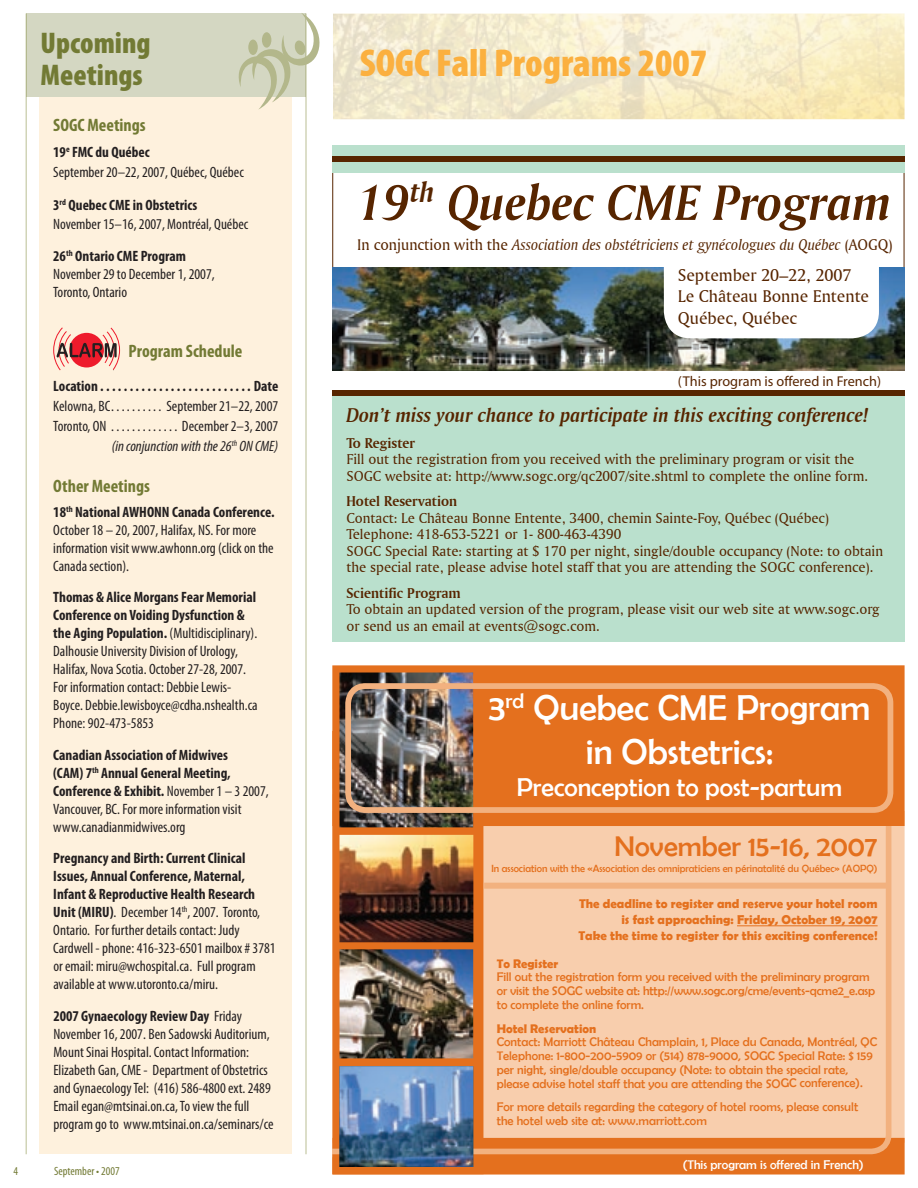
<style>
.page{position:relative;width:918px;height:1188px;background:#fff}
.page>*{position:absolute;margin:0;border:0;box-sizing:border-box;transform-origin:0 0}
.t1{font:52.5px "Amerigo BT Bold Italic A";color:#572500}
.t2{font:900 condensed 39px "Myriad Pro";color:#fbb03f}
.t3{font:36.15px/43.3px "Berlin Sans FB";color:#fff;text-align:center}
.t4{font:900 condensed 30px/31.5px "Myriad Pro";color:#727a34}
.t5{font:28.65px "Berlin Sans FB";color:#e4701e}
.t6{font:25.95px "Berlin Sans FB";color:#fff}
.t7{font:21px "Amerigo BT Bold Italic A";color:#572500}
.t8{font:700 condensed 18px "Myriad Pro";color:#727a34}
.t9{font:17.85px/21.5px "Amerigo BT Roman A";color:#572500}
.t10{font:16.2px "Amerigo BT Italic A";color:#572500}
.t11{font:condensed 15px/18px "Myriad Pro";color:#231f20}
.t12{font:15px/16.5px "Amerigo BT Roman A";color:#572500}
.t13{font:15px "Amerigo BT Bold A";color:#572500}
.t14{font:700 condensed 15px "Myriad Pro";color:#231f20}
.t15{font:14.25px "Myriad";color:#572500}
.t16{font:700 12.9px/15.9px "Berlin Sans FB Demi";color:#e4701e;text-align:right}
.t17{font:12.75px "Berlin Sans FB";color:#fff}
.t18{font:12.6px/13.8px "Berlin Sans FB";color:#e4701e}
.t19{font:700 12.6px "Berlin Sans FB Demi";color:#e4701e}
.t20{font:condensed 12px "Myriad Pro";color:#727a34}
.t21{font:10.5px "Berlin Sans FB";color:#e4701e}
.s1{font-weight:700}
.s2{font-style:italic}
.s3{font-family:"Amerigo BT Roman A"}
</style>
<div class="page">
<img style="left:332px;top:268px;width:573px;height:178px">
<svg style="left:664px;top:268px;width:215px;height:70px"></svg>
<div style="left:332px;top:146px;width:572px;height:27px;background:#bae0cd"></div>
<div style="left:332px;top:384px;width:572px;height:257px;background:#bae0cd"></div>
<div style="left:332px;top:157px;width:572px;height:5px;background:#572500"></div>
<div style="left:332px;top:371px;width:572px;height:23px;background:#fff"></div>
<div style="left:332px;top:391px;width:572px;height:5px;background:#572500"></div>
<hr style="left:25px;top:14px;width:2px;height:1140px;background:#d1d4b7">
<div style="left:40px;top:97px;width:252px;height:1057px;background:#fef1dd"></div>
<hr style="left:305px;top:14px;width:2px;height:1140px;background:#d1d4b7">
<div style="left:26px;top:14px;width:279px;height:83px;background:#d4d7c2"></div>
<svg style="left:232px;top:13px;width:88px;height:98px"></svg>
<div style="left:262px;top:32px;width:9px;height:16px;background:#b3b78b;border-radius:50%"></div>
<div style="left:248px;top:40px;width:10px;height:15px;background:#b3b78b;border-radius:50%"></div>
<svg style="left:53px;top:327px;width:67px;height:44px"></svg>
<img style="left:333px;top:13px;width:572px;height:106px">
<svg style="left:332px;top:1138px;width:573px;height:37px;background:#e57a2e"></svg>
<svg style="left:332px;top:826px;width:562px;height:325px;background:#f5c49e"></svg>
<div style="left:332px;top:665px;width:573px;height:161px;background:#e4701e"></div>
<img style="left:340px;top:1066px;width:133px;height:101px">
<img style="left:339px;top:949px;width:134px;height:109px">
<img style="left:339px;top:673px;width:134px;height:154px">
<svg style="left:342px;top:680px;width:552px;height:130px"></svg>
<img style="left:339px;top:835px;width:134px;height:107px">
<hr style="left:737px;top:925px;width:141px;height:1px;background:#e4701e">
<div style="left:484px;top:883px;width:406px;height:6px;background:#f2b17f"></div>
<h3 class="t4" style="left:41px;top:28px;width:111px">Upcoming<br>Meetings</h3>
<p class="t8" style="left:53px;top:115px;width:94px">SOGC Meetings</p>
<p class="t11" style="left:53px;top:143px;width:192px;line-height:19.5px"><span class="s1">19</span><sup>e</sup> <span class="s1">FMC du Québec<br></span>September 20–22, 2007, Québec, Québec</p>
<p class="t11" style="left:53px;top:195px;width:197px;line-height:19.5px"><span class="s1">3</span><sup>rd</sup> <span class="s1">Quebec CME in Obstetrics<br></span>November 15–16, 2007, Montréal, Québec</p>
<p class="t11" style="left:53px;top:247px;width:163px"><span class="s1">26</span><sup>th</sup> <span class="s1">Ontario CME Program<br></span>November 29 to December 1, 2007,<br>Toronto, Ontario</p>
<p class="t8" style="left:129px;top:341px;width:115px">Program Schedule</p>
<p class="t14" style="left:53px;top:377px;width:227px">Location . . . . . . . . . . . . . . . . . . . . . . . . . . Date</p>
<p class="t11" style="left:53px;top:396px;width:227px;line-height:20.2px;text-align:right">Kelowna, BC . . . . . . . . . . September 21–22, 2007<br>Toronto, ON . . . . . . . . . . . . . December 2–3, 2007 <span class="s2">(in conjunction with the 26</span><sup>th</sup> <span class="s2">ON CME)</span></p>
<p class="t8" style="left:53px;top:476px;width:98px">Other Meetings</p>
<p class="t11" style="left:53px;top:503px;width:223px"><span class="s1">18</span><sup>th</sup> <span class="s1">National AWHONN Canada Conference.<br></span>October 18 – 20, 2007, Halifax, NS. For more information visit www.awhonn.org (click on the Canada section).</p>
<p class="t11" style="left:53px;top:588px;width:206px"><span class="s1">Thomas &amp; Alice Morgans Fear Memorial Conference on Voiding Dysfunction &amp; the Aging Population.</span> (Multidisciplinary).<br>Dalhousie University Division of Urology, Halifax, Nova Scotia. October 27-28, 2007.<br>For information contact: Debbie Lewis-Boyce. Debbie.lewisboyce@cdha.nshealth.ca Phone: 902-473-5853</p>
<p class="t11" style="left:53px;top:746px;width:217px"><span class="s1">Canadian Association of Midwives<br>(CAM) 7</span><sup>th</sup> <span class="s1">Annual General Meeting, Conference &amp; Exhibit.</span> November 1 – 3 2007, Vancouver, BC. For more information visit www.canadianmidwives.org</p>
<p class="t11" style="left:53px;top:850px;width:224px"><span class="s1">Pregnancy and Birth: Current Clinical Issues, Annual Conference, Maternal, Infant &amp; Reproductive Health Research Unit (MIRU)</span>. December 14<sup>th</sup>, 2007. Toronto, Ontario. For further details contact: Judy Cardwell - phone: 416-323-6501 mailbox # 3781 or email: miru@wchospital.ca. Full program available at www.utoronto.ca/miru.</p>
<p class="t11" style="left:53px;top:1007px;width:222px"><span class="s1">2007 Gynaecology Review Day</span> Friday November 16, 2007. Ben Sadowski Auditorium, Mount Sinai Hospital. Contact Information:<br>Elizabeth Gan, CME - Department of Obstetrics and Gynaecology Tel: (416) 586-4800 ext. 2489<br>Email egan@mtsinai.on.ca, To view the full program go to www.mtsinai.on.ca/seminars/ce</p>
<p class="t20" style="left:14px;top:1164px;width:6px">4</p>
<p class="t20" style="left:54px;top:1164px;width:67px">September • 2007</p>
<h2 class="t2" style="left:360px;top:41px;width:349px">SOGC Fall Programs 2007</h2>
<h1 class="t1" style="left:357px;top:171px;width:536px">19<sup>th</sup> Quebec CME Program</h1>
<p class="t10" style="left:357px;top:235px;width:537px"><span class="s3">In conjunction with the</span> Association des obstétriciens et gynécologues du Québec <span class="s3">(AOGQ)</span></p>
<p class="t9" style="left:678px;top:264px;width:193px">September 20–22, 2007<br>Le Château Bonne Entente<br>Québec, Québec</p>
<p class="t15" style="left:678px;top:374px;width:205px">(This program is offered in French)</p>
<h3 class="t7" style="left:346px;top:402px;width:523px">Don’t miss your chance to participate in this exciting conference!</h3>
<p class="t13" style="left:346px;top:433px;width:70px">To Register</p>
<p class="t12" style="left:346px;top:451px;width:523px">Fill out the registration from you received with the preliminary program or visit the<br>SOGC website at: http://www.sogc.org/qc2007/site.shtml to complete the online form.</p>
<p class="t13" style="left:346px;top:492px;width:112px">Hotel Reservation</p>
<p class="t12" style="left:346px;top:509px;width:538px">Contact: Le Château Bonne Entente, 3400, chemin Sainte-Foy, Québec (Québec)<br>Telephone: 418-653-5221 or 1- 800-463-4390<br>SOGC Special Rate: starting at $ 170 per night, single/double occupancy (Note: to obtain the special rate, please advise hotel staff that you are attending the SOGC conference).</p>
<p class="t13" style="left:346px;top:583px;width:116px">Scientific Program</p>
<p class="t12" style="left:346px;top:601px;width:535px">To obtain an updated version of the program, please visit our web site at www.sogc.org or send us an email at events@sogc.com.</p>
<h3 class="t3" style="left:489px;top:686px;width:383px">3<sup>rd</sup> Quebec CME Program in Obstetrics:</h3>
<h3 class="t6" style="left:517px;top:772px;width:327px">Preconception to post-partum</h3>
<h3 class="t5" style="left:614px;top:830px;width:265px">November 15-16, 2007</h3>
<p class="t21" style="left:492px;top:863px;width:388px">In association with the «Association des omnipraticiens en périnatalité du Québec» (AOPQ)</p>
<p class="t16" style="left:578px;top:896px;width:301px">The deadline to register and reserve your hotel room is fast approaching: Friday, October 19, 2007<br>Take the time to register for this exciting conference!</p>
<p class="t19" style="left:497px;top:956px;width:63px">To Register</p>
<p class="t18" style="left:497px;top:970px;width:380px">Fill out the registration form you received with the preliminary program or visit the SOGC website at: http://www.sogc.org/cme/events-qcme2_e.asp to complete the online form.</p>
<p class="t19" style="left:497px;top:1021px;width:101px">Hotel Reservation</p>
<p class="t18" style="left:497px;top:1035px;width:382px">Contact: Marriott Château Champlain, 1, Place du Canada, Montréal, QC Telephone: 1-800-200-5909 or (514) 878-9000, SOGC Special Rate: $ 159 per night, single/double occupancy (Note: to obtain the special rate, please advise hotel staff that you are attending the SOGC conference).</p>
<p class="t18" style="left:497px;top:1100px;width:363px">For more details regarding the category of hotel rooms, please consult the hotel web site at: www.marriott.com</p>
<p class="t17" style="left:683px;top:1158px;width:182px">(This program is offered in French)</p>
</div>
